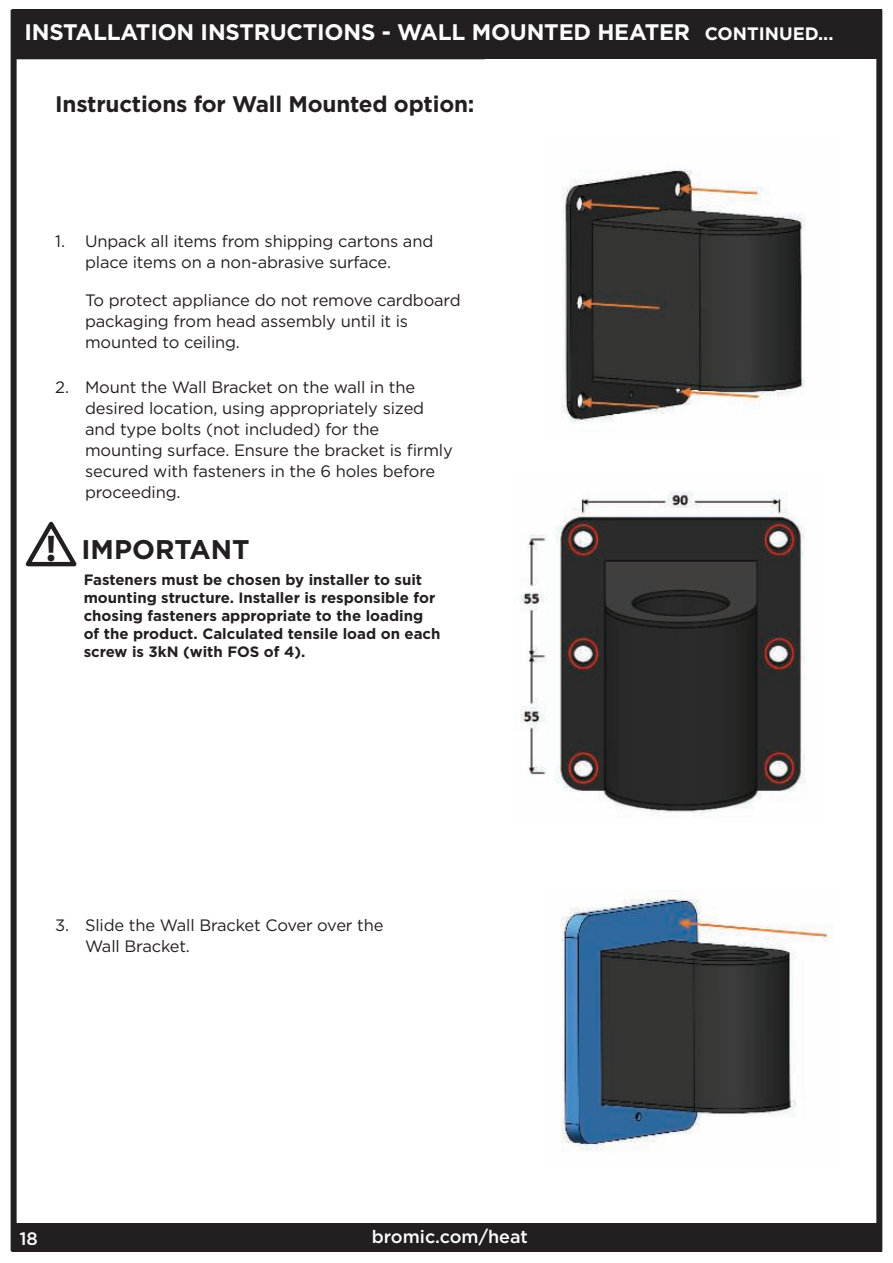
<style>
.page{position:relative;width:893px;height:1263px;background:#fff}
.page>*{position:absolute;margin:0;border:0;box-sizing:border-box;transform-origin:0 0}
.t1{font:700 37.35px "Myriad";color:#231f20}
.t2{font:700 27px "Gotham";color:#231f20}
.t3{font:700 22.5px "Gotham";letter-spacing:-.01em;color:#fff}
.t4{font:700 22.5px "Gotham";letter-spacing:-.01em;color:#231f20}
.t5{font:500 18px "Gotham";color:#fff}
.t6{font:16.5px/21px "Gotham";letter-spacing:-.01em;color:#231f20}
.t7{font:700 15px/18px "Gotham";color:#231f20}
.s1{font-size:18px}
</style>
<div class="page">
<div style="left:12px;top:1223px;width:870px;height:29px;background:#231f20"></div>
<div style="left:12px;top:9px;width:870px;height:50px;background:#231f20"></div>
<div style="left:11px;top:10px;width:871px;height:1241px;border:6px solid #231f20"></div>
<hr style="left:12px;top:56px;width:473px;height:3px;background:#231f20">
<img style="left:562px;top:169px;width:243px;height:254px">
<img style="left:520px;top:491px;width:285px;height:326px">
<img style="left:561px;top:898px;width:270px;height:254px">
<svg style="left:26px;top:521px;width:51px;height:46px"></svg>
<h3 class="t3" style="left:24px;top:22px;width:811px">INSTALLATION INSTRUCTIONS - WALL MOUNTED HEATER <span class="s1">CONTINUED...</span></h3>
<h3 class="t4" style="left:55px;top:94px;width:421px">Instructions for Wall Mounted option:</h3>
<p class="t6" style="left:85px;top:231px;width:350px;text-indent:-30px">1. Unpack all items from shipping cartons and place items on a non-abrasive surface.</p>
<p class="t6" style="left:85px;top:290px;width:377px">To protect appliance do not remove cardboard packaging from head assembly until it is mounted to ceiling.</p>
<p class="t6" style="left:85px;top:378px;width:369px;text-indent:-30px">2. Mount the Wall Bracket on the wall in the desired location, using appropriately sized and type bolts (not included) for the mounting surface. Ensure the bracket is firmly secured with fasteners in the 6 holes before proceeding.</p>
<h2 class="t2" style="left:82px;top:537px;width:170px">IMPORTANT</h2>
<p class="t7" style="left:84px;top:572px;width:358px">Fasteners must be chosen by installer to suit mounting structure. Installer is responsible for chosing fasteners appropriate to the loading of the product. Calculated tensile load on each screw is 3kN (with FOS of 4).</p>
<h1 class="t1" style="left:46px;top:526px;width:12px">!</h1>
<p class="t6" style="left:85px;top:915px;width:300px;text-indent:-30px">3. Slide the Wall Bracket Cover over the<br>Wall Bracket.</p>
<p class="t5" style="left:19px;top:1231px;width:20px">18</p>
<p class="t5" style="left:372px;top:1229px;width:158px">bromic.com/heat</p>
</div>
